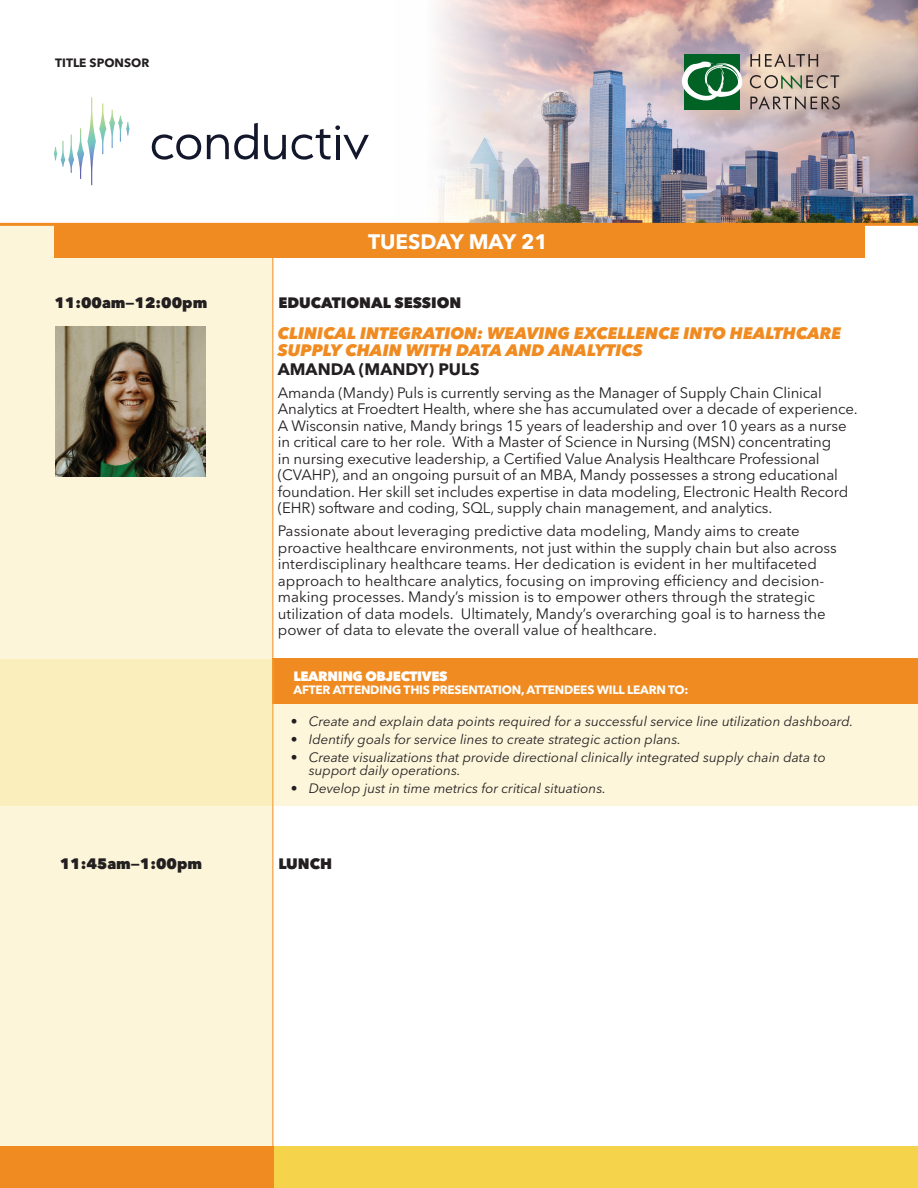
<style>
.page{position:relative;width:918px;height:1188px;background:#fff}
.page>*{position:absolute;margin:0;border:0;box-sizing:border-box;transform-origin:0 0}
.t1{font:700 20.85px "Avenir Next LT Pro";color:#fff}
.t2{font:italic 800 16.5px/16.5px "Avenir Next LT Pro";color:#f08b21}
.t3{font:700 16.5px "Avenir Next LT Pro";color:#231f20}
.t4{font:15px/16.5px "Avenir Next LT Pro";letter-spacing:-.01em;color:#231f20}
.t5{font:800 15px "Avenir Next LT Pro";color:#231f20}
.t6{font:italic 13.5px/13.5px "Avenir Next LT Pro";color:#231f20}
.t7{font:800 13.5px "Avenir Next LT Pro";letter-spacing:-.03em;color:#fff}
.t8{font:700 12px "Avenir Next LT Pro";letter-spacing:-.02em;color:#fff}
.t9{font:700 12px "Avenir Next LT Pro";color:#231f20}
</style>
<div class="page">
<div style="left:0;top:226px;width:272px;height:962px;background:#fcf5d9"></div>
<div style="left:0;top:1147px;width:918px;height:41px;background:#f5d44c"></div>
<div style="left:0;top:1147px;width:273px;height:41px;background:#f08b21"></div>
<hr style="left:272px;top:226px;width:1px;height:962px;background:#f08b21">
<img style="left:395px;top:0;width:523px;height:223px">
<svg style="left:750px;top:54px;width:68px;height:13px"></svg>
<svg style="left:750px;top:96px;width:90px;height:14px"></svg>
<div style="left:685px;top:54px;width:55px;height:56px;background:#006224"></div>
<svg style="left:682px;top:62px;width:60px;height:39px"></svg>
<svg style="left:750px;top:75px;width:89px;height:14px"></svg>
<hr style="left:0;top:223px;width:918px;height:3px;background:#f08b21">
<div style="left:54px;top:224px;width:810px;height:34px;background:#f08b21"></div>
<svg style="left:152px;top:134px;width:49px;height:26px"></svg>
<svg style="left:207px;top:123px;width:51px;height:37px"></svg>
<svg style="left:264px;top:135px;width:22px;height:25px"></svg>
<svg style="left:292px;top:125px;width:77px;height:35px"></svg>
<svg style="left:54px;top:97px;width:76px;height:88px"></svg>
<img style="left:55px;top:327px;width:150px;height:149px">
<div style="left:274px;top:700px;width:644px;height:106px;background:#fdf6db"></div>
<div style="left:273px;top:659px;width:645px;height:45px;background:#f08b21"></div>
<div style="left:0;top:660px;width:274px;height:146px;background:#faeebd"></div>
<p class="t9" style="left:55px;top:56px;width:96px">TITLE SPONSOR</p>
<h1 class="t1" style="left:368px;top:229px;width:181px">TUESDAY MAY 21</h1>
<p class="t5" style="left:54px;top:293px;width:154px">11:00am—12:00pm</p>
<p class="t5" style="left:278px;top:293px;width:185px">EDUCATIONAL SESSION</p>
<p class="t2" style="left:278px;top:325px;width:565px">CLINICAL INTEGRATION: WEAVING EXCELLENCE INTO HEALTHCARE<br>SUPPLY CHAIN WITH DATA AND ANALYTICS</p>
<p class="t3" style="left:278px;top:359px;width:203px">AMANDA (MANDY) PULS</p>
<p class="t4" style="left:278px;top:384px;width:581px">Amanda (Mandy) Puls is currently serving as the Manager of Supply Chain Clinical Analytics at Froedtert Health, where she has accumulated over a decade of experience.<br>A Wisconsin native, Mandy brings 15 years of leadership and over 10 years as a nurse in critical care to her role. With a Master of Science in Nursing (MSN) concentrating<br>in nursing executive leadership, a Certified Value Analysis Healthcare Professional (CVAHP), and an ongoing pursuit of an MBA, Mandy possesses a strong educational foundation. Her skill set includes expertise in data modeling, Electronic Health Record (EHR) software and coding, SQL, supply chain management, and analytics.</p>
<p class="t4" style="left:278px;top:523px;width:561px">Passionate about leveraging predictive data modeling, Mandy aims to create proactive healthcare environments, not just within the supply chain but also across interdisciplinary healthcare teams. Her dedication is evident in her multifaceted approach to healthcare analytics, focusing on improving efficiency and decision&shy;making processes. Mandy’s mission is to empower others through the strategic utilization of data models. Ultimately, Mandy’s overarching goal is to harness the power of data to elevate the overall value of healthcare.</p>
<p class="t7" style="left:293px;top:667px;width:156px">LEARNING OBJECTIVES</p>
<p class="t8" style="left:294px;top:683px;width:396px">AFTER ATTENDING THIS PRESENTATION, ATTENDEES WILL LEARN TO:</p>
<p class="t6" style="left:291px;top:715px;width:564px">• Create and explain data points required for a successful service line utilization dashboard.</p>
<p class="t6" style="left:291px;top:732px;width:392px">• Identify goals for service lines to create strategic action plans.</p>
<p class="t6" style="left:309px;top:750px;width:518px;text-indent:-18px">• Create visualizations that provide directional clinically integrated supply chain data to support daily operations.</p>
<p class="t6" style="left:291px;top:781px;width:317px">• Develop just in time metrics for critical situations.</p>
<p class="t5" style="left:60px;top:854px;width:144px">11:45am—1:00pm</p>
<p class="t5" style="left:278px;top:854px;width:55px">LUNCH</p>
</div>
